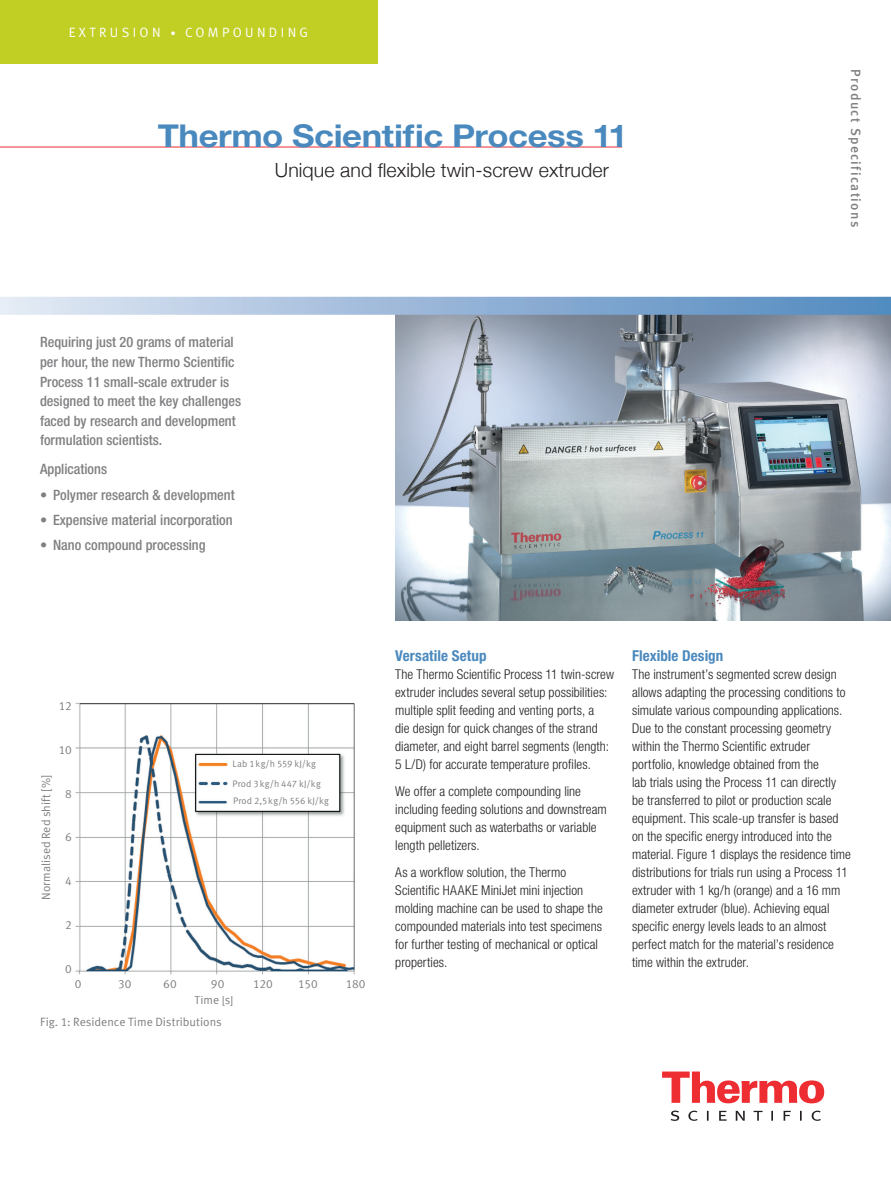
<style>
.page{position:relative;width:891px;height:1188px;background:#fff}
.page>*{position:absolute;margin:0;border:0;box-sizing:border-box;transform-origin:0 0}
.t1{font:700 31.5px "Helvetica Neue LT Std";letter-spacing:-.01em;color:#4a89be;scale:1.1 1}
.t2{font:300 19.5px "Helvetica Neue";letter-spacing:.005em;color:#231f20}
.t3{font:700 condensed 15px "Helvetica Neue LT Std";letter-spacing:.005em;color:#4a89be}
.t4{font:500 condensed 14.25px/19.5px "Helvetica Neue LT Std";color:#808083}
.t5{font:300 condensed 13.5px/18px "Helvetica Neue LT Std";letter-spacing:.005em;color:#231f20}
.t6{font:13.5px "Meta Medium LF";letter-spacing:.1em;color:#808083}
.t7{font:13.5px "Meta Normal LF";letter-spacing:.25em;color:#fff}
.t8{font:12px "Meta Normal LF";color:#808083}
.t9{font:11.85px "Meta Normal LF";color:#808083}
.t10{font:9.45px/19.5px "Meta Normal LF";letter-spacing:.035em;color:#808083}
.s1{font-size:10.5px}
</style>
<div class="page">
<svg style="left:662px;top:1071px;width:161px;height:32px"></svg>
<svg style="left:670px;top:1110px;width:150px;height:10px"></svg>
<div style="left:0;top:0;width:377px;height:63px;background:#c1ce23"></div>
<hr style="left:0;top:147px;width:621px;height:1px;background:#ee2d33">
<img style="left:395px;top:315px;width:495px;height:305px">
<img style="left:75px;top:703px;width:280px;height:272px">
<div style="left:228px;top:755px;width:109px;height:15px;background:#fff"></div>
<div style="left:228px;top:774px;width:109px;height:16px;background:#fff"></div>
<div style="left:228px;top:792px;width:109px;height:16px;background:#fff"></div>
<div style="left:0;top:297px;width:890px;height:18px;background:linear-gradient(to right,#e2e7f4,#4f87be)"></div>
<p class="t7" style="left:69px;top:24px;width:241px">Extrusion <span class="s1">•</span> Compounding</p>
<h1 class="t1" style="left:158px;top:116px;width:428px">Thermo Scientific Process 11</h1>
<h2 class="t2" style="left:275px;top:158px;width:335px">Unique and flexible twin-screw extruder</h2>
<p class="t6" style="left:863px;top:69px;width:159px;rotate:90deg">Product Specifications</p>
<p class="t4" style="left:40px;top:332px;width:202px">Requiring just 20 grams of material per hour, the new Thermo Scientific Process 11 small-scale extruder is designed to meet the key challenges faced by research and development formulation scientists.</p>
<p class="t4" style="left:40px;top:459px;width:69px">Applications</p>
<p class="t4" style="left:40px;top:485px;width:196px">• Polymer research &amp; development</p>
<p class="t4" style="left:40px;top:510px;width:194px">• Expensive material incorporation</p>
<p class="t4" style="left:40px;top:535px;width:167px">• Nano compound processing</p>
<p class="t9" style="left:59px;top:699px;width:14px">12</p>
<p class="t9" style="left:59px;top:742px;width:14px">10</p>
<p class="t9" style="left:65px;top:786px;width:8px">8</p>
<p class="t9" style="left:65px;top:830px;width:8px">6</p>
<p class="t9" style="left:65px;top:874px;width:8px">4</p>
<p class="t9" style="left:65px;top:917px;width:8px">2</p>
<p class="t9" style="left:65px;top:961px;width:8px">0</p>
<p class="t9" style="left:39px;top:899px;width:127px;rotate:-90deg">N ormalised Red shift [%]</p>
<p class="t10" style="left:232px;top:753px;width:90px">Lab 1kg/h 559 kJ/kg<br>Prod 3kg/h 447 kJ/kg</p>
<p class="t10" style="left:233px;top:791px;width:97px">Prod 2,5kg/h 556 kJ/kg</p>
<p class="t9" style="left:75px;top:976px;width:8px">0</p>
<p class="t9" style="left:118px;top:976px;width:15px">30</p>
<p class="t9" style="left:163px;top:976px;width:15px">60</p>
<p class="t9" style="left:211px;top:976px;width:15px">90</p>
<p class="t9" style="left:253px;top:976px;width:21px">120</p>
<p class="t9" style="left:298px;top:976px;width:21px">150</p>
<p class="t9" style="left:345px;top:976px;width:21px">180</p>
<p class="t9" style="left:194px;top:992px;width:40px">Time [s]</p>
<p class="t8" style="left:40px;top:1014px;width:183px">Fig. 1: Residence Time Distributions</p>
<p class="t3" style="left:395px;top:646px;width:93px">Versatile Setup</p>
<p class="t5" style="left:395px;top:665px;width:220px">The Thermo Scientific Process 11 twin-screw extruder includes several setup possibilities: multiple split feeding and venting ports, a<br>die design for quick changes of the strand diameter, and eight barrel segments (length:<br>5 L/D) for accurate temperature profiles.</p>
<p class="t5" style="left:395px;top:782px;width:213px">We offer a complete compounding line including feeding solutions and downstream equipment such as waterbaths or variable length pelletizers.</p>
<p class="t5" style="left:395px;top:862px;width:209px">As a workflow solution, the Thermo Scientific HAAKE MiniJet mini injection molding machine can be used to shape the compounded materials into test specimens for further testing of mechanical or optical properties.</p>
<p class="t3" style="left:631px;top:646px;width:93px">Flexible Design</p>
<p class="t5" style="left:631px;top:665px;width:220px">The instrument’s segmented screw design allows adapting the processing conditions to simulate various compounding applications.<br>Due to the constant processing geometry within the Thermo Scientific extruder portfolio, knowledge obtained from the<br>lab trials using the Process 11 can directly be transferred to pilot or production scale equipment. This scale-up transfer is based on the specific energy introduced into the material. Figure 1 displays the residence time distributions for trials run using a Process 11 extruder with 1 kg/h (orange) and a 16 mm diameter extruder (blue). Achieving equal specific energy levels leads to an almost perfect match for the material’s residence time within the extruder.</p>
</div>
